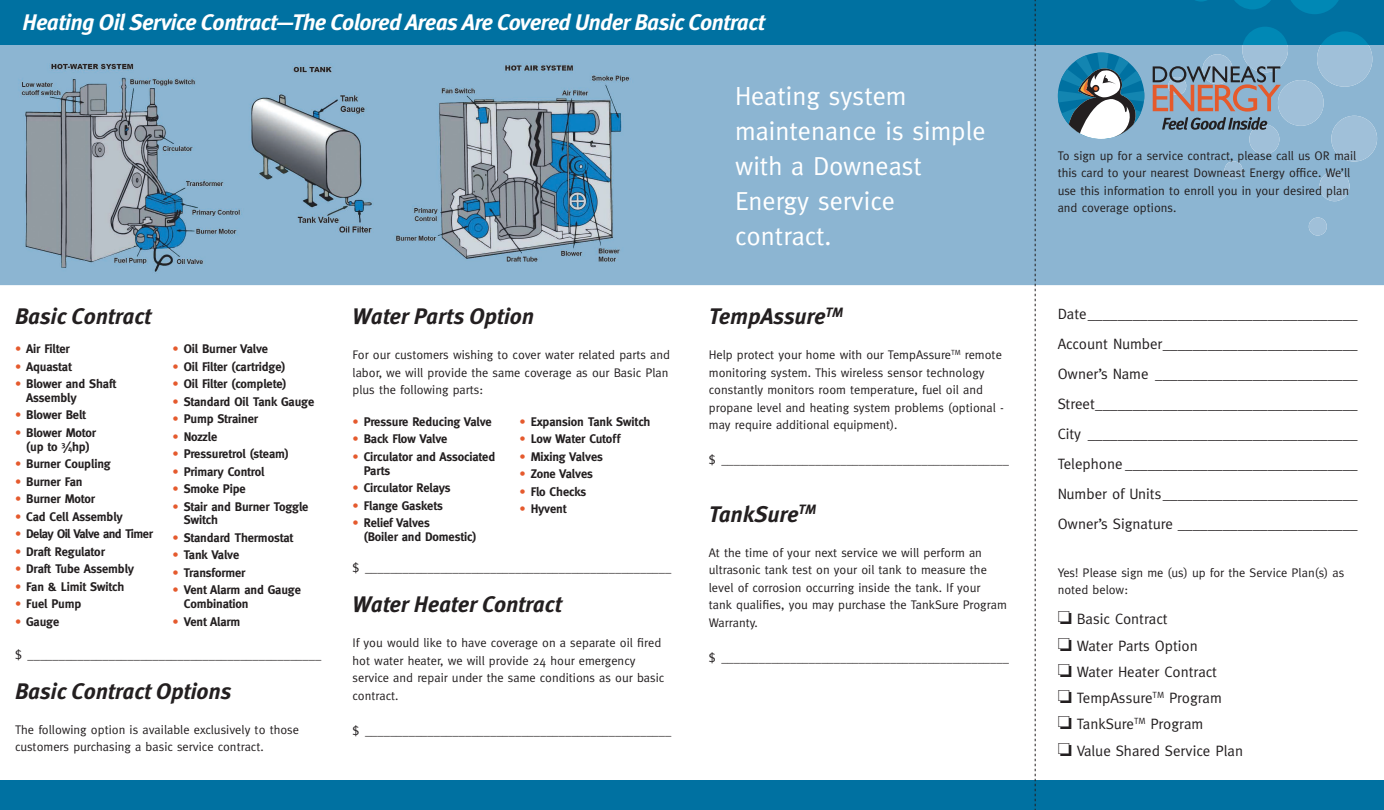
<style>
.page{position:relative;width:1384px;height:810px;background:#fff}
.page>*{position:absolute;margin:0;border:0;box-sizing:border-box;transform-origin:0 0}
.t1{font:26.25px/35px "Meta";color:#fff}
.t2{font:italic 700 22.5px "Meta OT";letter-spacing:-.01em;color:#231f20}
.t3{font:italic 700 22.5px "Meta OT";letter-spacing:-.03em;color:#fff}
.t4{font:15px/30px "Meta";color:#231f20;text-align:justify}
.t5{font:12.5px/17.5px "Meta";color:#231f20}
.t6{font:700 12.5px/13.8px "Meta";letter-spacing:-.01em;color:#231f20}
.t7{font:700 12.5px "Meta";letter-spacing:-.04em;color:#231f20}
.s1{color:#e55a2d}
.s2{font-size:7.5px}
</style>
<div class="page">
<div style="left:0;top:780px;width:1384px;height:30px;background:#0071a1"></div>
<img style="left:0;top:45px;width:1384px;height:240px">
<div style="left:0;top:0;width:1384px;height:45px;background:#0071a1"></div>
<svg style="left:1291px;top:0;width:48px;height:14px"></svg>
<svg style="left:1234px;top:0;width:37px;height:9px"></svg>
<svg style="left:1195px;top:0;width:12px;height:2px"></svg>
<img style="left:1242px;top:45px;width:46px;height:27px">
<svg style="left:1243px;top:27px;width:44px;height:18px"></svg>
<img style="left:1317px;top:45px;width:55px;height:42px">
<svg style="left:1321px;top:31px;width:47px;height:14px"></svg>
<img style="left:1202px;top:54px;width:30px;height:12px">
<img style="left:1281px;top:80px;width:42px;height:46px">
<img style="left:1331px;top:116px;width:46px;height:46px">
<img style="left:1249px;top:130px;width:30px;height:24px">
<img style="left:1224px;top:161px;width:18px;height:18px">
<img style="left:1319px;top:171px;width:30px;height:30px">
<img style="left:1309px;top:217px;width:18px;height:19px">
<svg style="left:1152px;top:66px;width:129px;height:64px;background:#8c8f9a"></svg>
<svg style="left:1058px;top:53px;width:86px;height:86px"></svg>
<svg style="left:1035px;top:0;width:1px;height:810px"></svg>
<h2 class="t3" style="left:22px;top:8px;width:744px">Heating Oil Service Contract—The Colored Areas Are Covered Under Basic Contract</h2>
<h2 class="t2" style="left:15px;top:303px;width:138px">Basic Contract</h2>
<p class="t6" style="left:15px;top:342px;width:56px"><span class="s1">•</span> Air Filter</p>
<p class="t6" style="left:15px;top:359px;width:58px"><span class="s1">•</span> Aquastat</p>
<p class="t6" style="left:26px;top:377px;width:92px;text-indent:-11px"><span class="s1">•</span> Blower and Shaft<br>Assembly</p>
<p class="t6" style="left:15px;top:408px;width:73px"><span class="s1">•</span> Blower Belt</p>
<p class="t6" style="left:15px;top:426px;width:82px;text-align:center"><span class="s1">•</span> Blower Motor (up to <sup>3</sup>⁄<span class="s2">4</span>hp)</p>
<p class="t6" style="left:15px;top:457px;width:97px"><span class="s1">•</span> Burner Coupling</p>
<p class="t6" style="left:15px;top:474px;width:69px"><span class="s1">•</span> Burner Fan</p>
<p class="t6" style="left:15px;top:492px;width:82px"><span class="s1">•</span> Burner Motor</p>
<p class="t6" style="left:15px;top:509px;width:109px"><span class="s1">•</span> Cad Cell Assembly</p>
<p class="t7" style="left:15px;top:527px;width:139px"><span class="s1">•</span> Delay Oil Valve and Timer</p>
<p class="t6" style="left:15px;top:544px;width:91px"><span class="s1">•</span> Draft Regulator</p>
<p class="t6" style="left:15px;top:562px;width:121px"><span class="s1">•</span> Draft Tube Assembly</p>
<p class="t6" style="left:15px;top:579px;width:111px"><span class="s1">•</span> Fan &amp; Limit Switch</p>
<p class="t6" style="left:15px;top:597px;width:68px"><span class="s1">•</span> Fuel Pump</p>
<p class="t6" style="left:15px;top:614px;width:46px"><span class="s1">•</span> Gauge</p>
<p class="t6" style="left:172px;top:342px;width:97px"><span class="s1">•</span> Oil Burner Valve</p>
<p class="t6" style="left:172px;top:359px;width:114px"><span class="s1">•</span> Oil Filter (cartridge)</p>
<p class="t6" style="left:172px;top:377px;width:116px"><span class="s1">•</span> Oil Filter (complete)</p>
<p class="t6" style="left:172px;top:394px;width:143px"><span class="s1">•</span> Standard Oil Tank Gauge</p>
<p class="t6" style="left:172px;top:412px;width:87px"><span class="s1">•</span> Pump Strainer</p>
<p class="t6" style="left:172px;top:429px;width:46px"><span class="s1">•</span> Nozzle</p>
<p class="t6" style="left:172px;top:447px;width:118px"><span class="s1">•</span> Pressuretrol (steam)</p>
<p class="t6" style="left:172px;top:464px;width:94px"><span class="s1">•</span> Primary Control</p>
<p class="t6" style="left:172px;top:482px;width:75px"><span class="s1">•</span> Smoke Pipe</p>
<p class="t6" style="left:184px;top:499px;width:126px;text-indent:-11px"><span class="s1">•</span> Stair and Burner Toggle<br>Switch</p>
<p class="t6" style="left:172px;top:531px;width:122px"><span class="s1">•</span> Standard Thermostat</p>
<p class="t6" style="left:172px;top:548px;width:68px"><span class="s1">•</span> Tank Valve</p>
<p class="t6" style="left:172px;top:566px;width:75px"><span class="s1">•</span> Transformer</p>
<p class="t6" style="left:184px;top:583px;width:119px;text-indent:-11px"><span class="s1">•</span> Vent Alarm and Gauge<br>Combination</p>
<p class="t6" style="left:172px;top:614px;width:69px"><span class="s1">•</span> Vent Alarm</p>
<p class="t5" style="left:15px;top:645px;width:308px">$ _______________________________________________</p>
<h2 class="t2" style="left:15px;top:677px;width:218px">Basic Contract Options</h2>
<p class="t5" style="left:15px;top:720px;width:286px">The following option is available exclusively to those customers purchasing a basic service contract.</p>
<h2 class="t2" style="left:352px;top:303px;width:183px">Water Parts Option</h2>
<p class="t5" style="left:352px;top:346px;width:319px">For our customers wishing to cover water related parts and labor, we will provide the same coverage as our Basic Plan plus the following parts:</p>
<p class="t6" style="left:352px;top:415px;width:141px"><span class="s1">•</span> Pressure Reducing Valve</p>
<p class="t6" style="left:352px;top:432px;width:96px"><span class="s1">•</span> Back Flow Valve</p>
<p class="t6" style="left:364px;top:450px;width:133px;text-indent:-11px"><span class="s1">•</span> Circulator and Associated<br>Parts</p>
<p class="t6" style="left:352px;top:481px;width:100px"><span class="s1">•</span> Circulator Relays</p>
<p class="t6" style="left:352px;top:498px;width:92px"><span class="s1">•</span> Flange Gaskets</p>
<p class="t6" style="left:364px;top:516px;width:114px;text-indent:-11px"><span class="s1">•</span> Relief Valves<br>(Boiler and Domestic)</p>
<p class="t6" style="left:519px;top:415px;width:133px"><span class="s1">•</span> Expansion Tank Switch</p>
<p class="t6" style="left:519px;top:432px;width:102px"><span class="s1">•</span> Low Water Cutoff</p>
<p class="t6" style="left:519px;top:450px;width:85px"><span class="s1">•</span> Mixing Valves</p>
<p class="t6" style="left:519px;top:467px;width:75px"><span class="s1">•</span> Zone Valves</p>
<p class="t6" style="left:519px;top:485px;width:68px"><span class="s1">•</span> Flo Checks</p>
<p class="t6" style="left:519px;top:502px;width:49px"><span class="s1">•</span> Hyvent</p>
<p class="t5" style="left:352px;top:559px;width:320px">$ _________________________________________________</p>
<h2 class="t2" style="left:352px;top:591px;width:211px">Water Heater Contract</h2>
<p class="t5" style="left:352px;top:634px;width:313px">If you would like to have coverage on a separate oil fired hot water heater, we will provide 24 hour emergency service and repair under the same conditions as our basic contract.</p>
<p class="t5" style="left:352px;top:722px;width:320px">$ _________________________________________________</p>
<h1 class="t1" style="left:735px;top:78px;width:252px">Heating system maintenance is simple with a Downeast<br>Energy service contract.</h1>
<h2 class="t2" style="left:709px;top:303px;width:136px">TempAssure<sup>TM</sup></h2>
<p class="t5" style="left:709px;top:346px;width:296px">Help protect your home with our TempAssure<sup>TM</sup> remote monitoring system. This wireless sensor technology constantly monitors room temperature, fuel oil and propane level and heating system problems (optional - may require additional equipment).</p>
<p class="t5" style="left:709px;top:451px;width:302px">$ ______________________________________________</p>
<h2 class="t2" style="left:709px;top:500px;width:109px">TankSure<sup>TM</sup></h2>
<p class="t5" style="left:709px;top:544px;width:299px">At the time of your next service we will perform an ultrasonic tank test on your oil tank to measure the level of corrosion occurring inside the tank. If your<br>tank qualifies, you may purchase the TankSure Program Warranty.</p>
<p class="t5" style="left:709px;top:649px;width:301px">$ ______________________________________________</p>
<p class="t5" style="left:1058px;top:147px;width:300px">To sign up for a service contract, please call us OR mail this card to your nearest Downeast Energy office. We’ll use this information to enroll you in your desired plan and coverage options.</p>
<p class="t4" style="left:1058px;top:299px;width:302px">Date ____________________________________ Account Number __________________________ Owner’s Name ___________________________ Street ___________________________________ City ____________________________________ Telephone _______________________________ Number of Units __________________________ Owner’s Signature ________________________</p>
<p class="t5" style="left:1058px;top:564px;width:288px">Yes! Please sign me (us) up for the Service Plan(s) as noted below:</p>
<p class="t4" style="left:1058px;top:606px;width:187px;line-height:26.2px;text-align:left">❏ Basic Contract<br>❏ Water Parts Option<br>❏ Water Heater Contract<br>❏ TempAssure<sup>TM</sup> Program<br>❏ TankSure<sup>TM</sup> Program<br>❏ Value Shared Service Plan</p>
</div>
